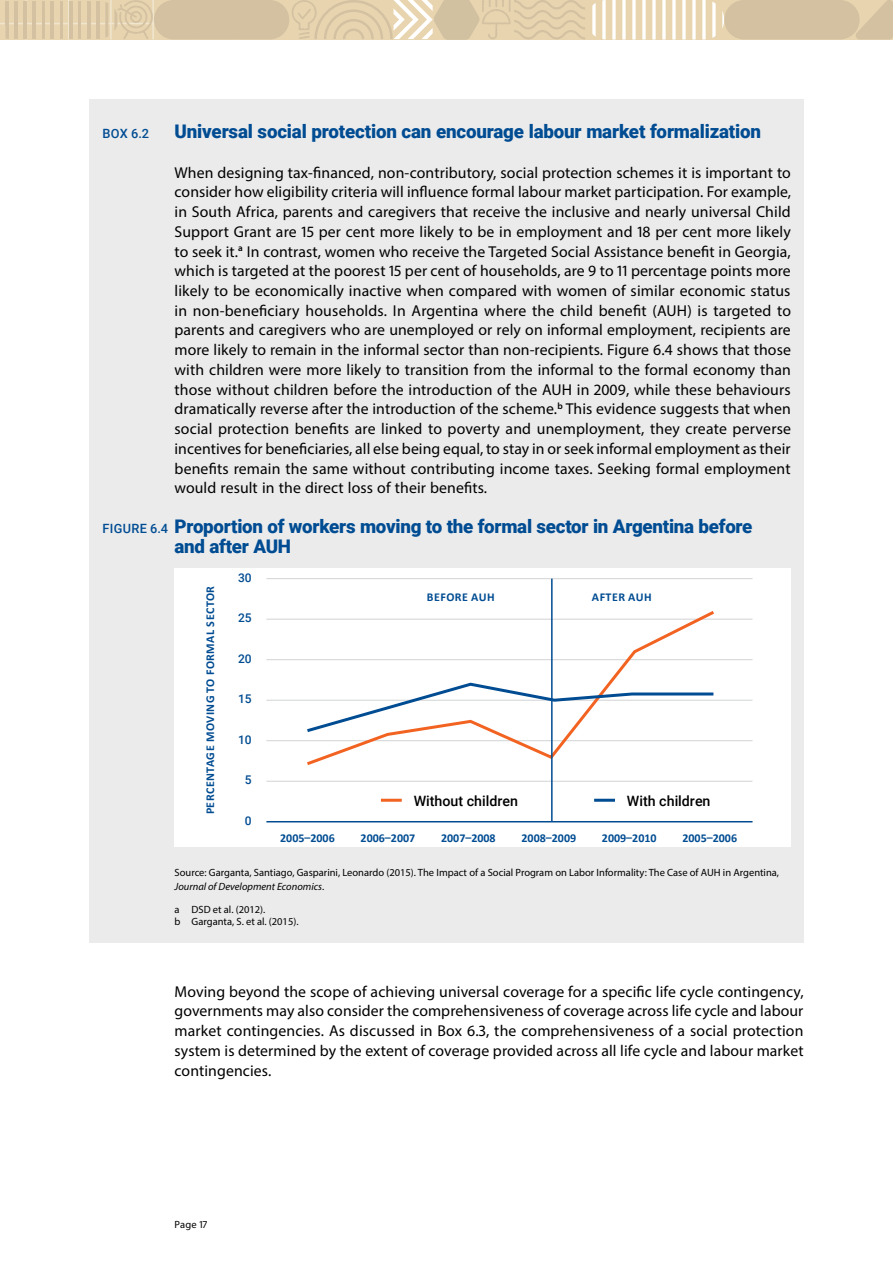
<style>
.page{position:relative;width:893px;height:1263px;background:#fff}
.page>*{position:absolute;margin:0;border:0;box-sizing:border-box;transform-origin:0 0}
.H3_Figure_Header_ind{font:900 18.75px/19.8px "Roboto";letter-spacing:-.015em;color:#004c92}
.H3_Box_Header_indent{font:900 18.75px "Roboto";letter-spacing:-.01em;color:#004c92}
.B1_Body_Box{font:15.75px/19.8px "Myriad Pro";letter-spacing:.005em;color:#000;text-align:justify}
.B1_Body_indented{font:15.75px/19.8px "Myriad Pro";letter-spacing:.005em;color:#000;text-align:justify}
.t1{font:500 14.25px "Roboto";color:#000}
.H3_Box_Header_indent-2{font:500 12.75px "Roboto";color:#004c92}
.t2{font:700 12px "Calibri";letter-spacing:.005em;color:#004c92}
.t3{font:700 12px "Calibri";letter-spacing:.04em;color:#004c92}
.t4{font:500 12px "Roboto";color:#004c92}
.Source{font:10.5px/13.8px "Myriad Pro";color:#000}
.Footnotes{font:10.5px "Myriad Pro";color:#000}
.s1{font-weight:500;font-size:12.75px}
.s2{font-style:italic}
</style>
<div class="page">
<div style="left:0;top:0;width:893px;height:39px;background:#e8d5b0"></div>
<hr style="left:26px;top:0;width:1px;height:39px;background:#f0e6d0">
<hr style="left:68px;top:0;width:1px;height:39px;background:#f0e6d0">
<hr style="left:110px;top:0;width:2px;height:39px;background:#f0e6d0">
<hr style="left:152px;top:0;width:2px;height:39px;background:#f0e6d0">
<hr style="left:0;top:23px;width:278px;height:1px;background:#f0e6d0">
<svg style="left:586px;top:0;width:138px;height:39px"></svg>
<div style="left:724px;top:0;width:136px;height:39px;background:#d3c1a1;border-radius:20px"></div>
<svg style="left:855px;top:0;width:38px;height:39px"></svg>
<svg style="left:15px;top:26px;width:3px;height:13px"></svg>
<svg style="left:33px;top:26px;width:3px;height:13px"></svg>
<svg style="left:51px;top:26px;width:3px;height:13px"></svg>
<svg style="left:69px;top:26px;width:3px;height:13px"></svg>
<svg style="left:87px;top:26px;width:3px;height:13px"></svg>
<hr style="left:15px;top:2px;width:3px;height:24px;background:#d3c1a1">
<hr style="left:33px;top:2px;width:3px;height:24px;background:#d3c1a1">
<hr style="left:51px;top:2px;width:3px;height:24px;background:#d3c1a1">
<hr style="left:69px;top:2px;width:3px;height:24px;background:#d3c1a1">
<hr style="left:87px;top:2px;width:3px;height:24px;background:#d3c1a1">
<svg style="left:105px;top:2px;width:3px;height:35px"></svg>
<svg style="left:5px;top:1px;width:4px;height:38px"></svg>
<svg style="left:24px;top:1px;width:3px;height:38px"></svg>
<svg style="left:42px;top:1px;width:3px;height:38px"></svg>
<svg style="left:60px;top:1px;width:3px;height:38px"></svg>
<svg style="left:78px;top:1px;width:3px;height:38px"></svg>
<svg style="left:96px;top:1px;width:3px;height:38px"></svg>
<div style="left:154px;top:0;width:135px;height:39px;background:#d3c1a1;border-radius:20px"></div>
<svg style="left:114px;top:0;width:39px;height:39px"></svg>
<svg style="left:291px;top:0;width:294px;height:39px"></svg>
<div style="left:89px;top:99px;width:715px;height:843px;background:#ebebec"></div>
<div style="left:175px;top:569px;width:616px;height:278px;background:#fff"></div>
<hr style="left:266px;top:821px;width:486px;height:1px;background:#004c92">
<hr style="left:266px;top:781px;width:486px;height:1px;background:#d1d3d4">
<hr style="left:266px;top:740px;width:486px;height:1px;background:#d1d3d4">
<hr style="left:266px;top:700px;width:486px;height:1px;background:#d1d3d4">
<hr style="left:266px;top:659px;width:486px;height:1px;background:#d1d3d4">
<hr style="left:266px;top:619px;width:486px;height:1px;background:#d1d3d4">
<hr style="left:266px;top:578px;width:486px;height:1px;background:#d1d3d4">
<svg style="left:304px;top:611px;width:413px;height:154px"></svg>
<svg style="left:304px;top:681px;width:412px;height:53px"></svg>
<hr style="left:551px;top:579px;width:2px;height:243px;background:#004c92">
<hr style="left:381px;top:799px;width:21px;height:3px;background:#f26322">
<hr style="left:594px;top:799px;width:21px;height:3px;background:#004c92">
<p class="H3_Box_Header_indent-2" style="left:102px;top:125px;width:48px">BOX 6.2</p>
<p class="H3_Box_Header_indent" style="left:175px;top:118px;width:588px">Universal social protection can encourage labour market formalization</p>
<p class="B1_Body_Box" style="left:175px;top:162px;width:618px">When designing tax-financed, non-contributory, social protection schemes it is important to consider how eligibility criteria will influence formal labour market participation. For example, in South Africa, parents and caregivers that receive the inclusive and nearly universal Child Support Grant are 15 per cent more likely to be in employment and 18 per cent more likely to seek it.<sup>a</sup> In contrast, women who receive the Targeted Social Assistance benefit in Georgia, which is targeted at the poorest 15 per cent of households, are 9 to 11 percentage points more likely to be economically inactive when compared with women of similar economic status in non-beneficiary households. In Argentina where the child benefit (AUH) is targeted to parents and caregivers who are unemployed or rely on informal employment, recipients are more likely to remain in the informal sector than non-recipients. Figure 6.4 shows that those with children were more likely to transition from the informal to the formal economy than those without children before the introduction of the AUH in 2009, while these behaviours dramatically reverse after the introduction of the scheme.<sup>b</sup> This evidence suggests that when social protection benefits are linked to poverty and unemployment, they create perverse incentives for beneficiaries, all else being equal, to stay in or seek informal employment as their benefits remain the same without contributing income taxes. Seeking formal employment would result in the direct loss of their benefits.</p>
<p class="H3_Figure_Header_ind" style="left:175px;top:516px;width:579px;text-indent:-72px"><span class="s1">FIGURE 6.4</span> Proportion of workers moving to the formal sector in Argentina before and after AUH</p>
<p class="t4" style="left:238px;top:569px;width:15px">30</p>
<p class="t3" style="left:203px;top:814px;width:230px;rotate:-90deg">PERCENTAGE MOVING TO FORMAL SECTOR</p>
<p class="t3" style="left:427px;top:589px;width:69px">BEFORE AUH</p>
<p class="t3" style="left:592px;top:589px;width:61px">AFTER AUH</p>
<p class="t4" style="left:245px;top:812px;width:8px">0</p>
<p class="t4" style="left:238px;top:609px;width:15px">25</p>
<p class="t4" style="left:238px;top:650px;width:15px">20</p>
<p class="t4" style="left:238px;top:690px;width:15px">15</p>
<p class="t4" style="left:238px;top:731px;width:15px">10</p>
<p class="t4" style="left:245px;top:771px;width:8px">5</p>
<p class="t1" style="left:414px;top:791px;width:106px">Without children</p>
<p class="t1" style="left:627px;top:791px;width:85px">With children</p>
<p class="t2" style="left:280px;top:830px;width:56px">2005–2006</p>
<p class="t2" style="left:361px;top:830px;width:56px">2006–2007</p>
<p class="t2" style="left:441px;top:830px;width:56px">2007–2008</p>
<p class="t2" style="left:521px;top:830px;width:56px">2008–2009</p>
<p class="t2" style="left:602px;top:830px;width:56px">2009–2010</p>
<p class="t2" style="left:682px;top:830px;width:56px">2005–2006</p>
<p class="Source" style="left:175px;top:866px;width:606px">Source: Garganta, Santiago, Gasparini, Leonardo (2015). The Impact of a Social Program on Labor Informality: The Case of AUH in Argentina,<br><span class="s2">Journal of Development Economics</span>.</p>
<p class="Footnotes" style="left:175px;top:903px;width:92px">a DSD et al. (2012).</p>
<p class="Footnotes" style="left:175px;top:915px;width:125px">b Garganta, S. et al. (2015).</p>
<p class="B1_Body_indented" style="left:175px;top:981px;width:631px">Moving beyond the scope of achieving universal coverage for a specific life cycle contingency, governments may also consider the comprehensiveness of coverage across life cycle and labour market contingencies. As discussed in Box 6.3, the comprehensiveness of a social protection system is determined by the extent of coverage provided across all life cycle and labour market contingencies.</p>
<p class="Source" style="left:175px;top:1217px;width:34px">Page 17</p>
</div>
